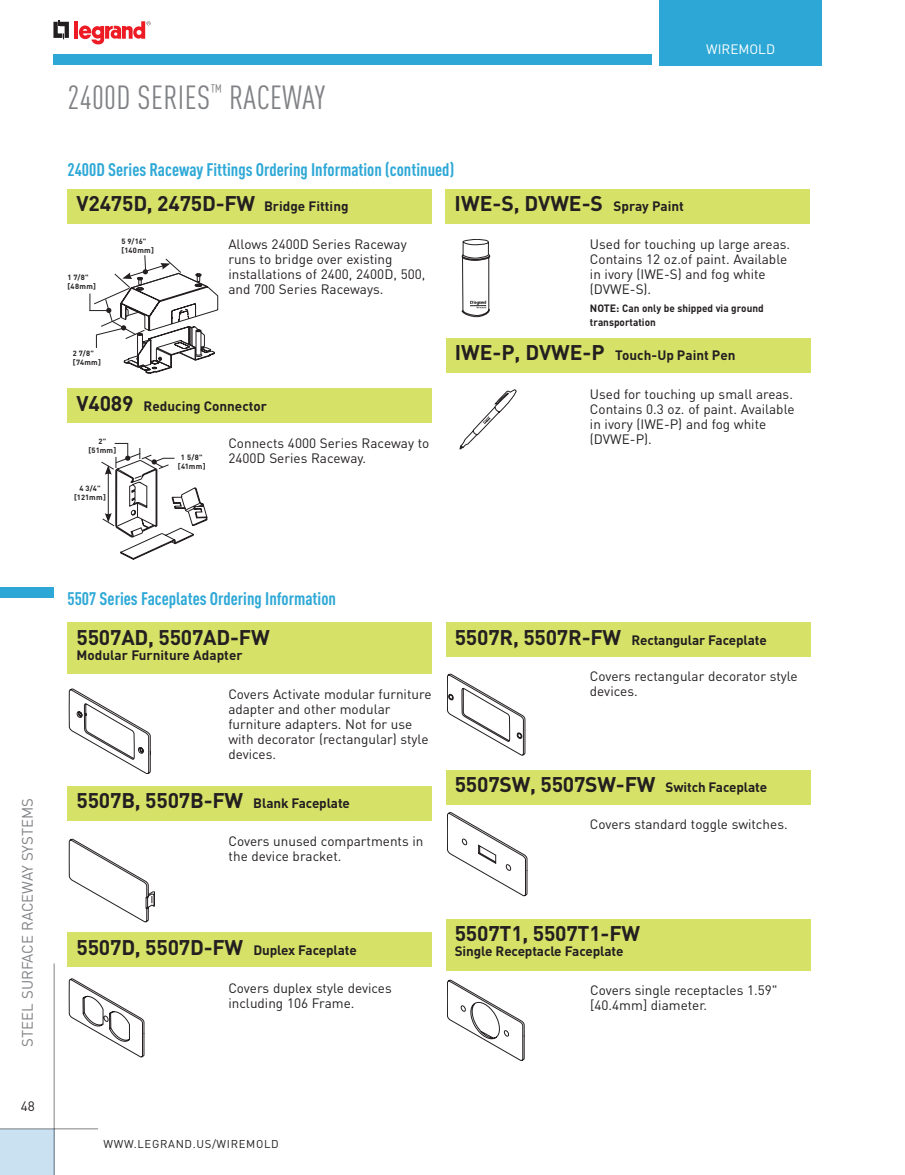
<style>
.page{position:relative;width:905px;height:1175px;background:#fff}
.page>*{position:absolute;margin:0;border:0;box-sizing:border-box;transform-origin:0 0}
.t1{font:condensed 33px "DIN Pro";letter-spacing:.01em;color:#808285}
.t2{font:700 21px "DIN Pro";letter-spacing:-.01em;color:#231f20}
.t3{font:700 condensed 18px "DIN Pro";color:#2da8d6}
.t4{font:15px "DIN Pro";color:#808285}
.t5{font:13.5px/15px "DIN Pro";color:#231f20}
.t6{font:700 13.5px "DIN Pro";letter-spacing:-.01em;color:#231f20}
.t7{font:13.5px "DIN Pro";color:#fff}
.t8{font:11.25px "DIN Pro";letter-spacing:.06em;color:#231f20}
.t9{font:700 10.5px/13.6px "DIN Pro";color:#231f20}
.t10{font:700 7.5px/9px "DIN Pro";letter-spacing:.04em;color:#231f20}
.s1{font-size:13.5px}
.s2{font-size:21px}
</style>
<div class="page">
<div style="left:0;top:1129px;width:54px;height:45px;background:#cae1f1"></div>
<hr style="left:0;top:1128px;width:98px;height:1px;background:#808285">
<div style="left:0;top:587px;width:54px;height:11px;background:#2da8d6"></div>
<hr style="left:54px;top:963px;width:1px;height:211px;background:#808285">
<svg style="left:53px;top:20px;width:16px;height:19px"></svg>
<hr style="left:74px;top:21px;width:4px;height:18px;background:#ed1c24">
<svg style="left:79px;top:21px;width:71px;height:23px"></svg>
<div style="left:53px;top:54px;width:598px;height:11px;background:#2da8d6"></div>
<div style="left:659px;top:0;width:162px;height:65px;background:#2da8d6"></div>
<svg style="left:69px;top:688px;width:82px;height:86px"></svg>
<div style="left:68px;top:622px;width:364px;height:51px;background:#d6e267"></div>
<svg style="left:69px;top:839px;width:86px;height:83px"></svg>
<div style="left:68px;top:785px;width:364px;height:35px;background:#d6e267"></div>
<svg style="left:69px;top:978px;width:75px;height:79px"></svg>
<div style="left:68px;top:932px;width:364px;height:35px;background:#d6e267"></div>
<svg style="left:447px;top:674px;width:78px;height:81px"></svg>
<div style="left:446px;top:622px;width:364px;height:35px;background:#d6e267"></div>
<svg style="left:447px;top:812px;width:80px;height:84px"></svg>
<div style="left:446px;top:770px;width:364px;height:34px;background:#d6e267"></div>
<svg style="left:447px;top:979px;width:77px;height:81px"></svg>
<div style="left:446px;top:919px;width:364px;height:51px;background:#d6e267"></div>
<svg style="left:89px;top:255px;width:129px;height:118px"></svg>
<svg style="left:101px;top:443px;width:106px;height:117px"></svg>
<div style="left:68px;top:189px;width:364px;height:34px;background:#d6e267"></div>
<div style="left:68px;top:388px;width:364px;height:35px;background:#d6e267"></div>
<svg style="left:461px;top:239px;width:29px;height:78px"></svg>
<div style="left:445px;top:189px;width:365px;height:35px;background:#d6e267"></div>
<svg style="left:459px;top:389px;width:57px;height:60px"></svg>
<div style="left:446px;top:338px;width:364px;height:34px;background:#d6e267"></div>
<h1 class="t1" style="left:68px;top:78px;width:259px">2400D SERIES<sup>™</sup> RACEWAY</h1>
<h3 class="t3" style="left:68px;top:158px;width:388px">2400D Series Raceway Fittings Ordering Information (continued)</h3>
<h2 class="t2" style="left:77px;top:189px;width:273px">V2475D, 2475D-FW <span class="s1">Bridge Fitting</span></h2>
<h2 class="t2" style="left:454px;top:189px;width:231px">IWE-S, DVWE-S <span class="s1">Spray Paint</span></h2>
<p class="t7" style="left:706px;top:40px;width:70px">WIREMOLD</p>
<p class="t10" style="left:68px;top:272px;width:30px">1 7/8" [48mm]</p>
<p class="t10" style="left:122px;top:237px;width:34px">5 9/16" [140mm]</p>
<p class="t10" style="left:73px;top:348px;width:30px">2 7/8" [74mm]</p>
<p class="t5" style="left:228px;top:236px;width:198px">Allows 2400D series Raceway runs to bridge over existing installations of 2400, 2400D, 500, and 700 series Raceways.</p>
<p class="t6" style="left:77px;top:396px;width:192px"><span class="s2">V4089</span> Reducing Connector</p>
<p class="t10" style="left:88px;top:436px;width:29px;text-align:center">2" [51mm]</p>
<p class="t10" style="left:74px;top:484px;width:33px;text-align:center">4 3/4" [121mm]</p>
<p class="t10" style="left:178px;top:452px;width:29px;text-align:center">1 5/8" [41mm]</p>
<p class="t5" style="left:228px;top:435px;width:202px">Connects 4000 series Raceway to<br>2400D series Raceway.</p>
<p class="t5" style="left:590px;top:236px;width:202px">used for touching up large areas.<br>Contains 12 oz.of paint. Available in ivory (IwE-s) and fog white (DVwE-s).</p>
<p class="t9" style="left:590px;top:301px;width:175px">NOTE: Can only be shipped via ground transportation</p>
<p class="t6" style="left:455px;top:346px;width:282px"><span class="s2">IWE-P, DVWE-P</span> Touch-Up Paint Pen</p>
<p class="t5" style="left:590px;top:386px;width:206px">used for touching up small areas.<br>Contains 0.3 oz. of paint. Available in ivory (IwE-P) and fog white (DVwE-P).</p>
<p class="t4" style="left:17px;top:1046px;width:249px;rotate:-90deg">STEEL SURFACE RACEWAY SYSTEMS</p>
<p class="t5" style="left:21px;top:1097px;width:16px">48</p>
<h3 class="t3" style="left:68px;top:587px;width:270px">5507 Series Faceplates Ordering Information</h3>
<h2 class="t2" style="left:76px;top:623px;width:195px">5507AD, 5507AD-FW</h2>
<p class="t6" style="left:76px;top:645px;width:167px">Modular Furniture Adapter</p>
<p class="t5" style="left:228px;top:686px;width:205px">Covers Activate modular furniture adapter and other modular furniture adapters. Not for use with decorator (rectangular) style devices.</p>
<h2 class="t2" style="left:76px;top:786px;width:275px">5507B, 5507B-FW <span class="s1">Blank Faceplate</span></h2>
<p class="t5" style="left:228px;top:832px;width:196px">Covers unused compartments in the device bracket.</p>
<p class="t6" style="left:454px;top:630px;width:313px"><span class="s2">5507R, 5507R-FW</span> Rectangular Faceplate</p>
<p class="t5" style="left:590px;top:668px;width:209px">Covers rectangular decorator style devices.</p>
<h2 class="t2" style="left:454px;top:770px;width:314px">5507SW, 5507SW-FW <span class="s1">Switch Faceplate</span></h2>
<p class="t5" style="left:590px;top:815px;width:199px">Covers standard toggle switches.</p>
<p class="t6" style="left:76px;top:940px;width:282px"><span class="s2">5507D, 5507D-FW</span> Duplex Faceplate</p>
<p class="t5" style="left:228px;top:980px;width:165px">Covers duplex style devices including 106 Frame.</p>
<h2 class="t2" style="left:454px;top:919px;width:187px">5507T1, 5507T1-FW</h2>
<p class="t6" style="left:454px;top:942px;width:170px">Single Receptacle Faceplate</p>
<p class="t5" style="left:590px;top:982px;width:189px">Covers single receptacles 1.59" [40.4mm] diameter.</p>
<p class="t8" style="left:104px;top:1135px;width:177px">www.LEGRAND.us/WIREMOLD</p>
</div>
